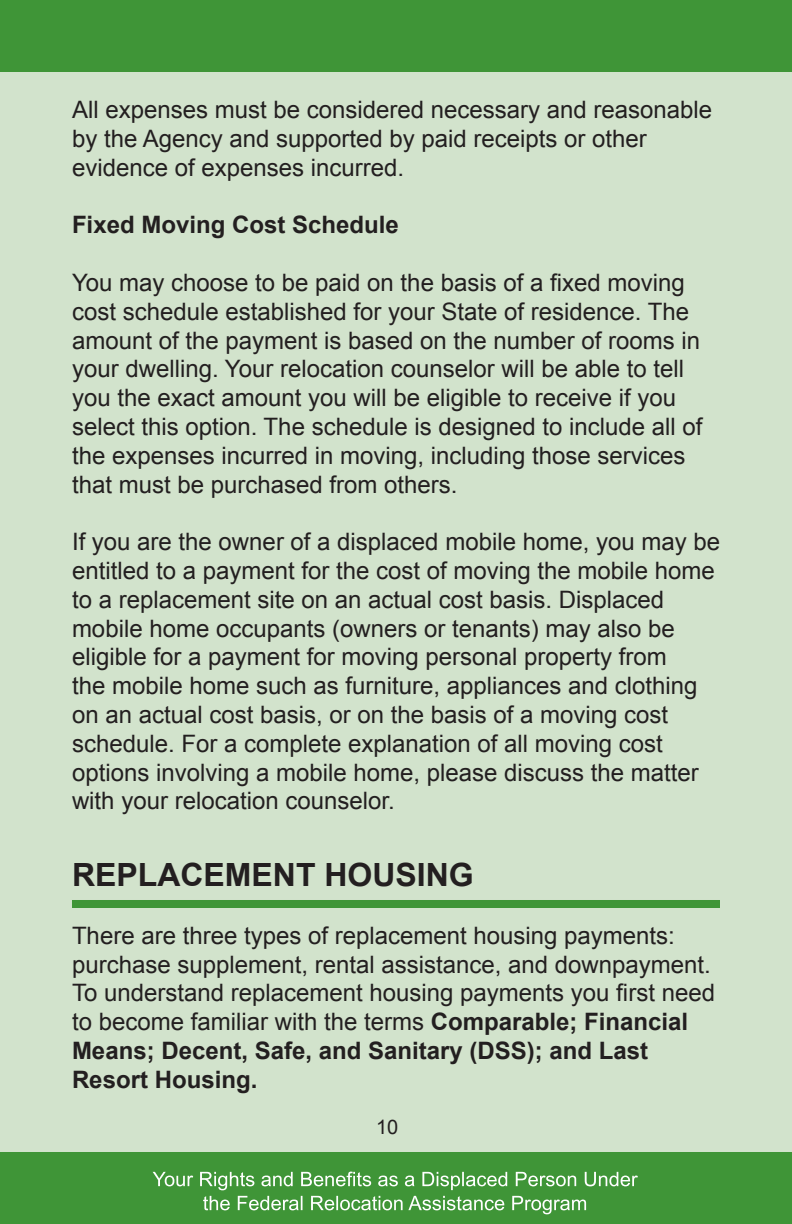
<style>
.page{position:relative;width:792px;height:1224px;background:#fff}
.page>*{position:absolute;margin:0;border:0;box-sizing:border-box;transform-origin:0 0}
.t1{font:700 32px "Arial";color:#231f20}
.t2{font:24px/28.8px "Arial";color:#231f20}
.t3{font:700 24px "Arial";color:#231f20}
.t4{font:20px/24px "Arial";color:#fff;text-align:center}
.t5{font:20px "Arial";color:#231f20}
.s1{font-weight:700}
</style>
<div class="page">
<div style="left:0;top:72px;width:792px;height:1080px;background:#d2e3cc"></div>
<div style="left:0;top:1152px;width:792px;height:72px;background:#3f9537"></div>
<div style="left:0;top:0;width:792px;height:72px;background:#3f9537"></div>
<div style="left:72px;top:900px;width:648px;height:8px;background:#3f9537"></div>
<p class="t2" style="left:72px;top:96px;width:642px">All expenses must be considered necessary and reasonable by the Agency and supported by paid receipts or other evidence of expenses incurred.</p>
<p class="t3" style="left:72px;top:209px;width:328px">Fixed Moving Cost Schedule</p>
<p class="t2" style="left:72px;top:269px;width:632px">You may choose to be paid on the basis of a fixed moving cost schedule established for your State of residence. The amount of the payment is based on the number of rooms in your dwelling. Your relocation counselor will be able to tell you the exact amount you will be eligible to receive if you select this option. The schedule is designed to include all of the expenses incurred in moving, including those services that must be purchased from others.</p>
<p class="t2" style="left:72px;top:528px;width:650px">If you are the owner of a displaced mobile home, you may be entitled to a payment for the cost of moving the mobile home to a replacement site on an actual cost basis. Displaced mobile home occupants (owners or tenants) may also be eligible for a payment for moving personal property from<br>the mobile home such as furniture, appliances and clothing on an actual cost basis, or on the basis of a moving cost schedule. For a complete explanation of all moving cost options involving a mobile home, please discuss the matter with your relocation counselor.</p>
<h1 class="t1" style="left:72px;top:854px;width:403px">REPLACEMENT HOUSING</h1>
<p class="t2" style="left:72px;top:921px;width:645px">There are three types of replacement housing payments: purchase supplement, rental assistance, and downpayment.<br>To understand replacement housing payments you first need to become familiar with the terms <span class="s1">Comparable; Financial Means; Decent, Safe, and Sanitary (DSS); and Last Resort Housing.</span></p>
<p class="t5" style="left:376px;top:1114px;width:24px">10</p>
<p class="t4" style="left:153px;top:1167px;width:487px">Your Rights and Benefits as a Displaced Person Under the Federal Relocation Assistance Program</p>
</div>
